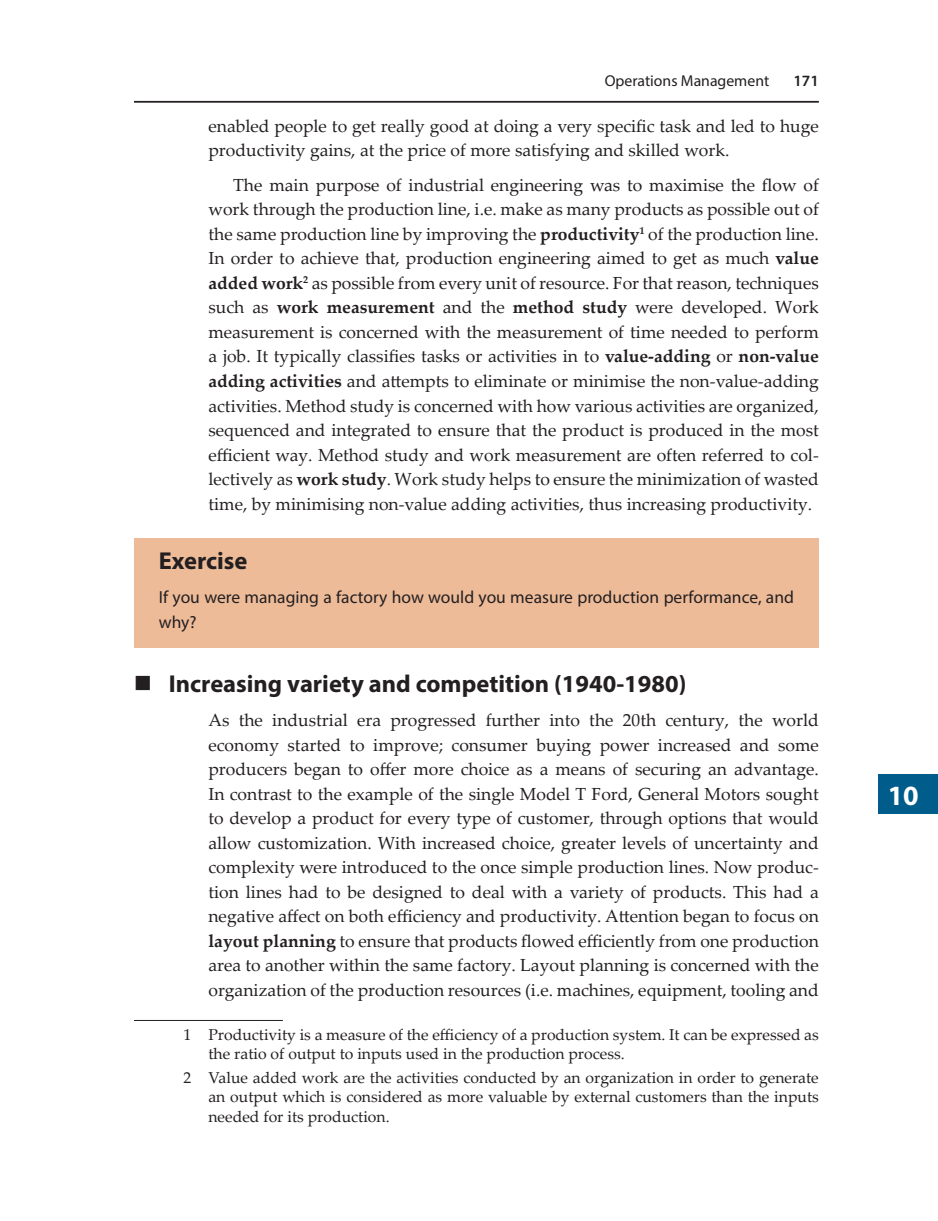
<style>
.page{position:relative;width:938px;height:1221px;background:#fff}
.page>*{position:absolute;margin:0;border:0;box-sizing:border-box;transform-origin:0 0}
.t1{font:700 28px "Myriad Pro";color:#fff}
.t2{font:700 24.5px "Myriad Pro";color:#231f20}
.t3{font:17.5px/24.5px "Palatino Linotype";color:#231f20;text-align:justify}
.t4{font:17.5px/24.5px "Myriad Pro";color:#231f20}
.t5{font:15.75px/19.2px "Palatino Linotype";color:#231f20}
.t6{font:15.75px "Myriad Pro";color:#231f20}
.t7{font:600 15.75px "Myriad Pro";color:#231f20}
.s1{font-weight:700}
</style>
<div class="page">
<hr style="left:134px;top:101px;width:685px;height:2px;background:#231f20">
<div style="left:878px;top:774px;width:60px;height:40px;background:#005c8a"></div>
<div style="left:134px;top:538px;width:685px;height:110px;background:#eb9"></div>
<hr style="left:134px;top:1019px;width:149px;height:1px;background:#231f20">
<p class="t6" style="left:604px;top:71px;width:166px">Operations Management</p>
<p class="t3" style="left:208px;top:113px;width:612px">enabled people to get really good at doing a very specific task and led to huge productivity gains, at the price of more satisfying and skilled work.</p>
<p class="t3" style="left:208px;top:172px;width:612px;text-indent:25px">The main purpose of industrial engineering was to maximise the flow of work through the production line, i.e. make as many products as possible out of the same production line by improving the <span class="s1">productivity</span><sup>1</sup> of the production line.<br>In order to achieve that, production engineering aimed to get as much <span class="s1">value added work</span><sup>2</sup> as possible from every unit of resource. For that reason, techniques such as <span class="s1">work measurement</span> and the <span class="s1">method study</span> were developed. Work measurement is concerned with the measurement of time needed to perform a job. It typically classifies tasks or activities in to <span class="s1">value-adding</span> or <span class="s1">non-value adding activities</span> and attempts to eliminate or minimise the non-value-adding activities. Method study is concerned with how various activities are organized, sequenced and integrated to ensure that the product is produced in the most efficient way. Method study and work measurement are often referred to col&shy;lectively as <span class="s1">work study</span>. Work study helps to ensure the minimization of wasted time, by minimising non-value adding activities, thus increasing productivity.</p>
<h2 class="t2" style="left:159px;top:544px;width:90px">Exercise</h2>
<p class="t4" style="left:159px;top:584px;width:636px">If you were managing a factory how would you measure production performance, and why?</p>
<p class="t7" style="left:793px;top:71px;width:27px">171</p>
<h2 class="t2" style="left:169px;top:667px;width:519px">Increasing variety and competition (1940-1980)</h2>
<p class="t3" style="left:208px;top:707px;width:612px">As the industrial era progressed further into the 20th century, the world economy started to improve; consumer buying power increased and some producers began to offer more choice as a means of securing an advantage.<br>In contrast to the example of the single Model T Ford, General Motors sought to develop a product for every type of customer, through options that would allow customization. With increased choice, greater levels of uncertainty and complexity were introduced to the once simple production lines. Now produc&shy;tion lines had to be designed to deal with a variety of products. This had a negative affect on both efficiency and productivity. Attention began to focus on <span class="s1">layout planning</span> to ensure that products flowed efficiently from one production area to another within the same factory. Layout planning is concerned with the organization of the production resources (i.e. machines, equipment, tooling and</p>
<p class="t5" style="left:208px;top:1024px;width:612px;text-indent:-25px">1 Productivity is a measure of the efficiency of a production system. It can be expressed as the ratio of output to inputs used in the production process.</p>
<p class="t5" style="left:208px;top:1067px;width:612px;text-align:justify;text-indent:-25px">2 Value added work are the activities conducted by an organization in order to generate an output which is considered as more valuable by external customers than the inputs needed for its production.</p>
<h1 class="t1" style="left:887px;top:777px;width:33px">10</h1>
</div>
